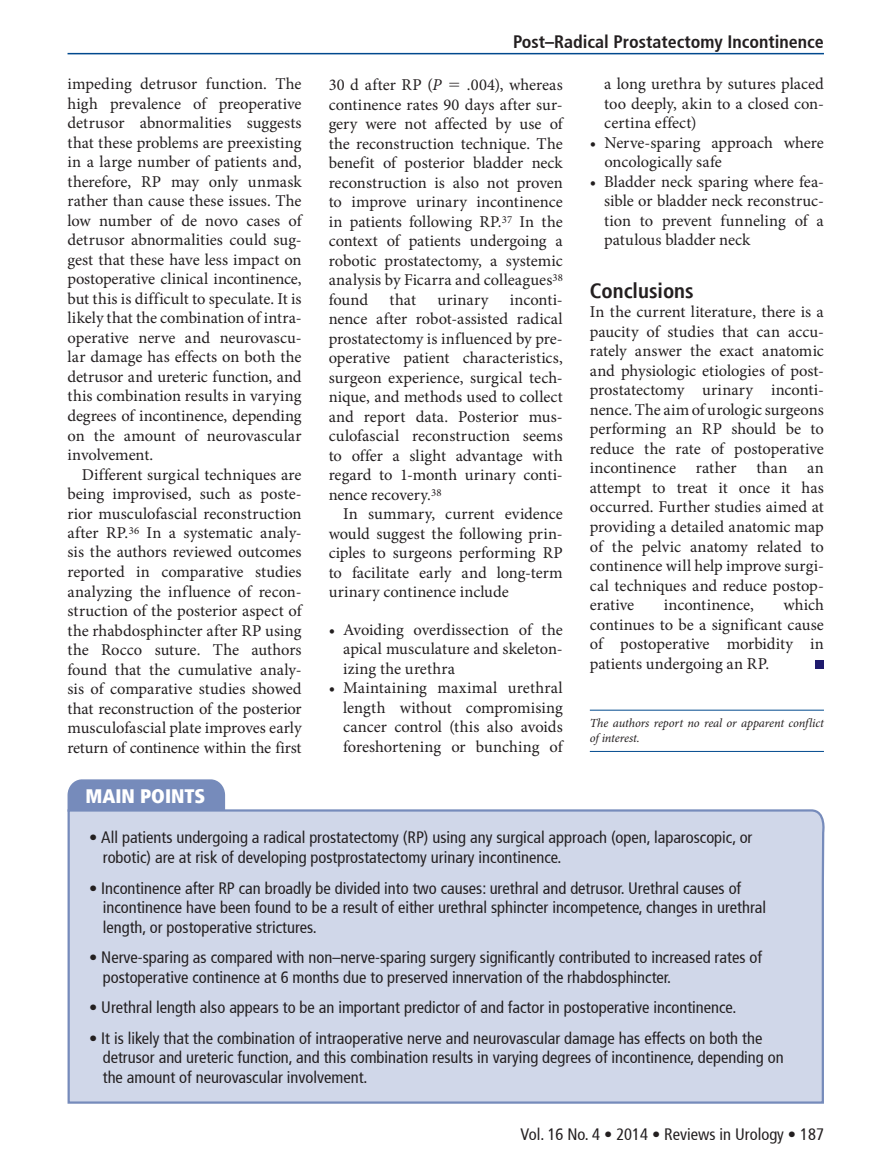
<style>
.page{position:relative;width:878px;height:1175px;background:#fff}
.page>*{position:absolute;margin:0;border:0;box-sizing:border-box;transform-origin:0 0}
.t1{font:700 condensed 21px "Frutiger";color:#231f20}
.t2{font:900 condensed 19.5px "Frutiger";color:#fff}
.t3{font:700 condensed 18px "Frutiger 67";color:#231f20}
.t4{font:16.5px/19.5px "Minion Pro";color:#231f20;text-align:justify}
.t5{font:condensed 16.5px/19.5px "Frutiger 57";color:#231f20}
.t6{font:italic 12.3px/15px "Minion Pro";letter-spacing:-.01em;color:#231f20}
.s1{font-style:italic}
.s2{font-family:"Mathematical Pi One"}
</style>
<div class="page">
<hr style="left:590px;top:709px;width:234px;height:1px;background:#01498e">
<hr style="left:590px;top:751px;width:234px;height:1px;background:#01498e">
<div style="left:815px;top:660px;width:9px;height:8px;background:#1f1a6d"></div>
<div style="left:68px;top:779px;width:157px;height:29px;background:#768bbb"></div>
<div style="left:67px;top:808px;width:758px;height:296px;background:#d0d7e9"></div>
<hr style="left:68px;top:53px;width:756px;height:1px;background:#01498e">
<p class="t3" style="left:513px;top:31px;width:312px">Post–Radical Prostatectomy Incontinence</p>
<p class="t4" style="left:604px;top:74px;width:221px">a long urethra by sutures placed too deeply, akin to a closed con&shy;certina effect)</p>
<p class="t4" style="left:604px;top:133px;width:221px;text-indent:-15px">• Nerve-sparing approach where oncologically safe</p>
<p class="t4" style="left:604px;top:172px;width:221px;text-indent:-14px">• Bladder neck sparing where fea&shy;sible or bladder neck reconstruc&shy;tion to prevent funneling of a patulous bladder neck</p>
<p class="t1" style="left:590px;top:278px;width:105px">Conclusions</p>
<p class="t4" style="left:590px;top:302px;width:236px">In the current literature, there is a paucity of studies that can accu&shy;rately answer the exact anatomic and physiologic etiologies of post&shy;prostatectomy urinary inconti&shy;nence. The aim of urologic surgeons performing an RP should be to reduce the rate of postoperative incontinence rather than an attempt to treat it once it has occurred. Further studies aimed at providing a detailed anatomic map of the pelvic anatomy related to continence will help improve surgi&shy;cal techniques and reduce postop&shy;erative</p>
<p class="t4" style="left:67px;top:74px;width:236px">impeding detrusor function. The high prevalence of preoperative detrusor abnormalities suggests that these problems are preexisting in a large number of patients and, therefore, RP may only unmask rather than cause these issues. The low number of de novo cases of detrusor abnormalities could sug&shy;gest that these have less impact on postoperative clinical incontinence, but this is difficult to speculate. It is likely that the combination of intra&shy;operative nerve and neurovascu&shy;lar damage has effects on both the detrusor and ureteric function, and this combination results in varying degrees of incontinence, depending on the amount of neurovascular involvement.</p>
<p class="t4" style="left:67px;top:464px;width:236px;text-indent:14px">Different surgical techniques are being improvised, such as poste&shy;rior musculofascial reconstruction after RP.<sup>36</sup> In a systematic analy&shy;sis the authors reviewed outcomes reported in comparative studies analyzing the influence of recon&shy;struction of the posterior aspect of the rhabdosphincter after RP using the Rocco suture. The authors found that the cumulative analy&shy;sis of comparative studies showed that reconstruction of the posterior musculofascial plate improves early return of continence within the first</p>
<p class="t2" style="left:86px;top:784px;width:121px">MAIN POINTS</p>
<p class="t5" style="left:103px;top:828px;width:651px;text-indent:-13px">• All patients undergoing a radical prostatectomy (RP) using any surgical approach (open, laparoscopic, or robotic) are at risk of developing postprostatectomy urinary incontinence.</p>
<p class="t5" style="left:103px;top:878px;width:665px;text-indent:-13px">• Incontinence after RP can broadly be divided into two causes: urethral and detrusor. Urethral causes of incontinence have been found to be a result of either urethral sphincter incompetence, changes in urethral length, or postoperative strictures.</p>
<p class="t5" style="left:103px;top:947px;width:660px;text-indent:-13px">• Nerve-sparing as compared with non–nerve-sparing surgery significantly contributed to increased rates of postoperative continence at 6 months due to preserved innervation of the rhabdosphincter.</p>
<p class="t5" style="left:89px;top:997px;width:648px">• Urethral length also appears to be an important predictor of and factor in postoperative incontinence.</p>
<p class="t5" style="left:103px;top:1028px;width:682px;text-indent:-13px">• It is likely that the combination of intraoperative nerve and neurovascular damage has effects on both the detrusor and ureteric function, and this combination results in varying degrees of incontinence, depending on the amount of neurovascular involvement.</p>
<p class="t4" style="left:328px;top:75px;width:236px">30 d after RP (<span class="s1">P</span> <span class="s2">5</span> .004), whereas continence rates 90 days after sur&shy;gery were not affected by use of the reconstruction technique. The benefit of posterior bladder neck reconstruction is also not proven to improve urinary incontinence in patients following RP.<sup>37</sup> In the context of patients undergoing a robotic prostatectomy, a systemic analysis by Ficarra and colleagues<sup>38 </sup>found</p>
<p class="t4" style="left:389px;top:290px;width:28px">that</p>
<p class="t4" style="left:437px;top:290px;width:52px">urinary</p>
<p class="t4" style="left:328px;top:290px;width:236px;text-indent:181px">inconti&shy;nence after robot-assisted radical prostatectomy is influenced by pre&shy;operative patient characteristics, surgeon experience, surgical tech&shy;nique, and methods used to collect and report data. Posterior mus&shy;culofascial reconstruction seems to offer a slight advantage with regard to 1-month urinary conti&shy;nence recovery.<sup>38</sup></p>
<p class="t4" style="left:328px;top:504px;width:236px;text-indent:14px">In summary, current evidence would suggest the following prin&shy;ciples to surgeons performing RP to facilitate early and long-term urinary continence include</p>
<p class="t4" style="left:343px;top:620px;width:221px;text-indent:-15px">• Avoiding overdissection of the apical musculature and skeleton&shy;izing the urethra</p>
<p class="t4" style="left:343px;top:678px;width:221px;text-indent:-14px">• Maintaining maximal urethral length without compromising cancer control (this also avoids foreshortening or bunching of</p>
<p class="t4" style="left:590px;top:595px;width:236px;text-indent:194px">which continues to be a significant cause of postoperative morbidity in patients undergoing an RP.</p>
<p class="t4" style="left:663px;top:595px;width:92px">incontinence,</p>
<p class="t6" style="left:590px;top:715px;width:235px">The authors report no real or apparent conflict of interest.</p>
<p class="t5" style="left:520px;top:1124px;width:305px">Vol. 16 No. 4 • 2014 • Reviews in Urology • 187</p>
</div>
